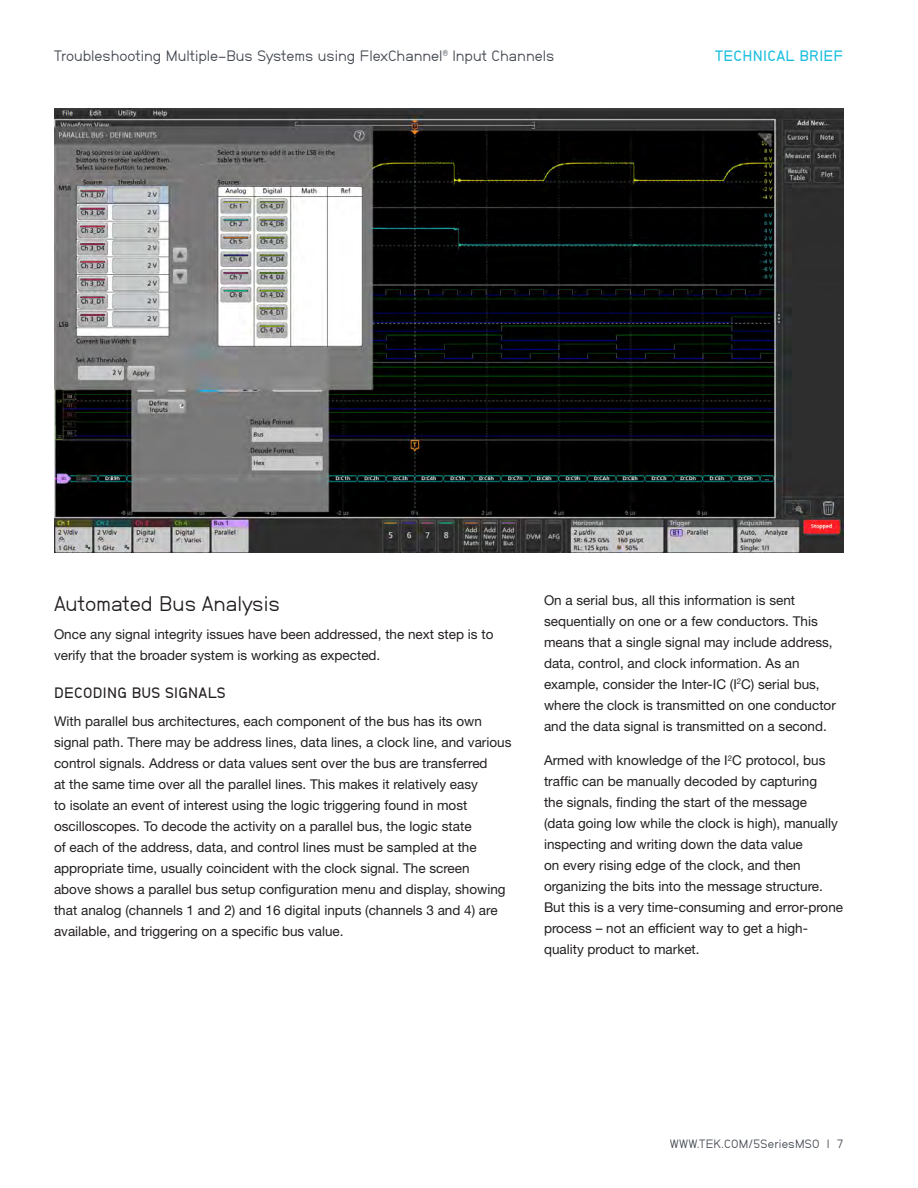
<style>
.page{position:relative;width:918px;height:1188px;background:#fff}
.page>*{position:absolute;margin:0;border:0;box-sizing:border-box;transform-origin:0 0}
.Heading_1{font:21px "Neubau Grotesk Nor";color:#231f20}
.t1{font:15px "Neubau Grotesk Nor";color:#41464e}
.Subheads{font:15px "Neubau Grotesk Hal";letter-spacing:.02em;color:#231f20}
.t2{font:15px "Neubau Grotesk Hal";letter-spacing:.02em;color:#1cbfdf}
.Body_-_regular{font:13.5px/21px "Helvetica Neue";color:#231f20}
.t3{font:12px "Neubau Grotesk Nor";letter-spacing:.02em;color:#41464e}
</style>
<div class="page">
<img style="left:54px;top:108px;width:789px;height:444px">
<p class="t1" style="left:54px;top:47px;width:502px">Troubleshooting Multiple-Bus Systems using FlexChannel<sup>®</sup> Input Channels</p>
<p class="t2" style="left:715px;top:46px;width:129px">TECHNICAL BRIEF</p>
<p class="Heading_1" style="left:54px;top:591px;width:227px">Automated Bus Analysis</p>
<p class="Body_-_regular" style="left:54px;top:623px;width:441px">Once any signal integrity issues have been addressed, the next step is to verify that the broader system is working as expected.</p>
<p class="Subheads" style="left:54px;top:683px;width:173px">DECODING BUS SIGNALS</p>
<p class="Body_-_regular" style="left:54px;top:710px;width:459px">With parallel bus architectures, each component of the bus has its own signal path. There may be address lines, data lines, a clock line, and various control signals. Address or data values sent over the bus are transferred<br>at the same time over all the parallel lines. This makes it relatively easy<br>to isolate an event of interest using the logic triggering found in most oscilloscopes. To decode the activity on a parallel bus, the logic state<br>of each of the address, data, and control lines must be sampled at the appropriate time, usually coincident with the clock signal. The screen<br>above shows a parallel bus setup configuration menu and display, showing that analog (channels 1 and 2) and 16 digital inputs (channels 3 and 4) are available, and triggering on a specific bus value.</p>
<p class="Body_-_regular" style="left:544px;top:589px;width:293px">On a serial bus, all this information is sent sequentially on one or a few conductors. This means that a single signal may include address, data, control, and clock information. As an example, consider the Inter-IC (I<sup>2</sup>C) serial bus, where the clock is transmitted on one conductor and the data signal is transmitted on a second.</p>
<p class="Body_-_regular" style="left:544px;top:750px;width:301px">Armed with knowledge of the I<sup>2</sup>C protocol, bus traffic can be manually decoded by capturing<br>the signals, finding the start of the message<br>(data going low while the clock is high), manually inspecting and writing down the data value<br>on every rising edge of the clock, and then organizing the bits into the message structure.<br>But this is a very time-consuming and error-prone process – not an efficient way to get a high&shy;quality product to market.</p>
<p class="t3" style="left:670px;top:1137px;width:175px">WWW.TEK.COM/5SeriesMSO | 7</p>
</div>
